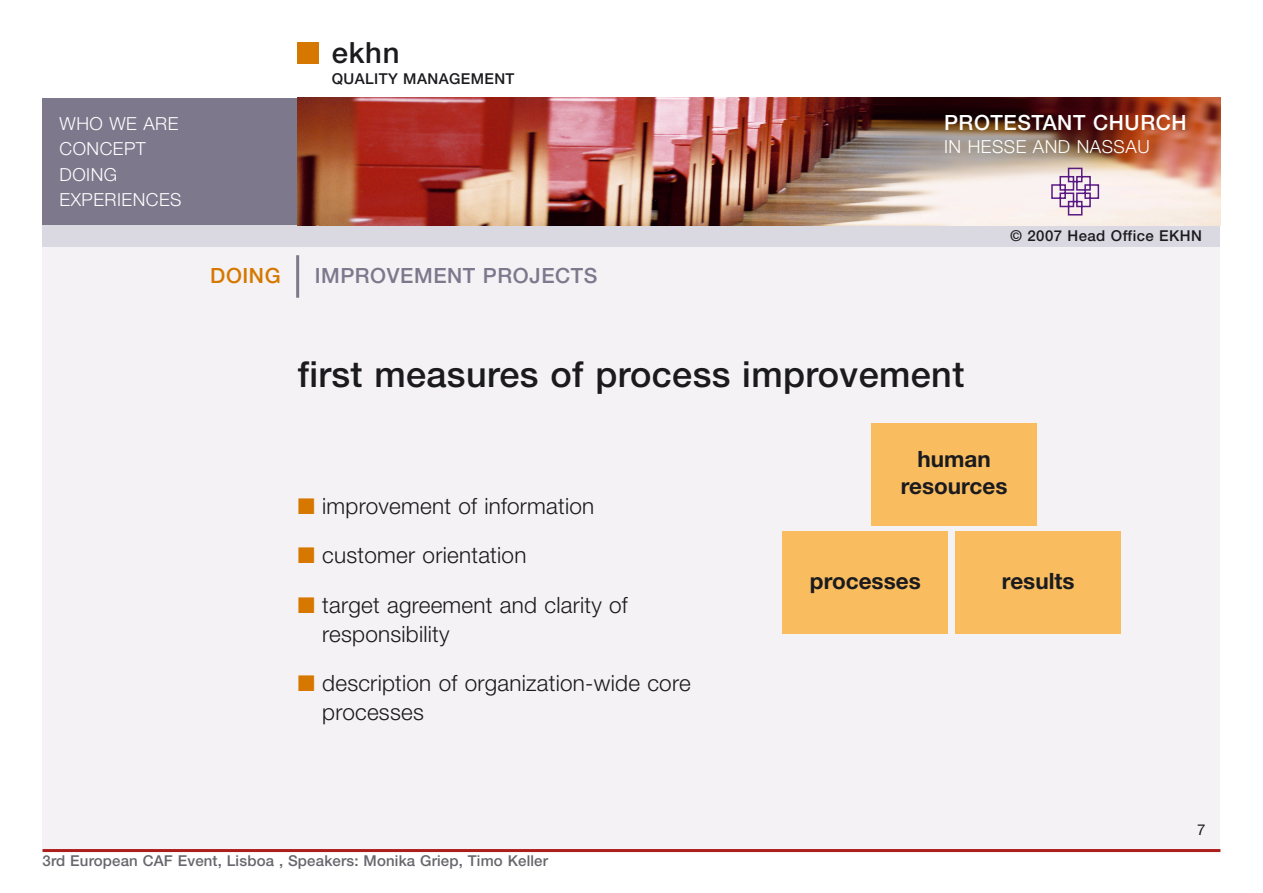
<style>
.page{position:relative;width:1263px;height:893px;background:#fff}
.page>*{position:absolute;margin:0;border:0;box-sizing:border-box;transform-origin:0 0}
.t1{font:500 36px "Helvetica Neue";letter-spacing:.01em;color:#1b1b1f}
.t2{font:500 29.25px "Helvetica Neue";color:#1b1b1f}
.t3{font:300 22.5px/28.5px "Helvetica Neue";letter-spacing:.01em;color:#1b1b1f}
.t4{font:700 22.5px/27px "Helvetica Neue";color:#1b1b1f;text-align:center}
.t5{font:500 21px "Helvetica Neue";letter-spacing:.03em;color:#7d788c}
.t6{font:500 21px "Helvetica Neue";letter-spacing:.03em;color:#fff}
.t7{font:500 21px "Helvetica Neue";letter-spacing:.03em;color:#d67800}
.t8{font:300 18px/25.5px "Helvetica Neue";letter-spacing:.03em;color:#fff}
.t9{font:500 15px "Helvetica Neue";letter-spacing:.01em;color:#67666c}
.t10{font:500 15px "Helvetica Neue";letter-spacing:.03em;color:#1b1b1f}
.t11{font:15px "Helvetica Neue";color:#1b1b1f}
.s1{color:#d67800}
</style>
<div class="page">
<div style="left:43px;top:247px;width:1177px;height:603px;background:#f4f2f5"></div>
<div style="left:43px;top:98px;width:255px;height:127px;background:#7d788c"></div>
<div style="left:43px;top:225px;width:1177px;height:22px;background:#dad8e0"></div>
<img style="left:298px;top:98px;width:922px;height:127px">
<svg style="left:1050px;top:167px;width:50px;height:49px"></svg>
<div style="left:298px;top:43px;width:21px;height:21px;background:#d67800"></div>
<hr style="left:296px;top:255px;width:3px;height:43px;background:#7d788c">
<hr style="left:43px;top:849px;width:1177px;height:3px;background:#ab1e19">
<div style="left:782px;top:531px;width:166px;height:103px;background:#f9bd5f"></div>
<div style="left:955px;top:531px;width:166px;height:103px;background:#f9bd5f"></div>
<div style="left:871px;top:423px;width:166px;height:102px;background:#f9bd5f"></div>
<p class="t8" style="left:60px;top:112px;width:124px">WHO WE ARE<br>CONCEPT<br>DOING<br>EXPERIENCES</p>
<h2 class="t2" style="left:332px;top:43px;width:69px">ekhn</h2>
<p class="t10" style="left:332px;top:74px;width:184px">QUALITY MANAGEMENT</p>
<p class="t7" style="left:210px;top:268px;width:72px">DOING</p>
<p class="t5" style="left:315px;top:268px;width:284px">IMPROVEMENT PROJECTS</p>
<p class="t6" style="left:944px;top:115px;width:244px">PROTESTANT CHURCH</p>
<p class="t8" style="left:944px;top:135px;width:207px">IN HESSE AND NASSAU</p>
<p class="t10" style="left:1010px;top:231px;width:193px">© 2007 Head Office EKHN</p>
<h1 class="t1" style="left:298px;top:361px;width:668px">first measures of process improvement</h1>
<p class="t3" style="left:298px;top:493px;width:298px"><span class="s1">■</span> improvement of information</p>
<p class="t3" style="left:298px;top:543px;width:230px"><span class="s1">■</span> customer orientation</p>
<p class="t3" style="left:322px;top:593px;width:307px;text-indent:-25px"><span class="s1">■</span> target agreement and clarity of responsibility</p>
<p class="t3" style="left:322px;top:671px;width:370px;text-indent:-25px"><span class="s1">■</span> description of organization-wide core processes</p>
<p class="t4" style="left:901px;top:447px;width:108px">human resources</p>
<p class="t4" style="left:810px;top:569px;width:112px">processes</p>
<p class="t4" style="left:1002px;top:569px;width:74px">results</p>
<p class="t11" style="left:1197px;top:821px;width:10px">7</p>
<p class="t9" style="left:43px;top:855px;width:507px">3rd European CAF Event, Lisboa , Speakers: Monika Griep, Timo Keller</p>
</div>
